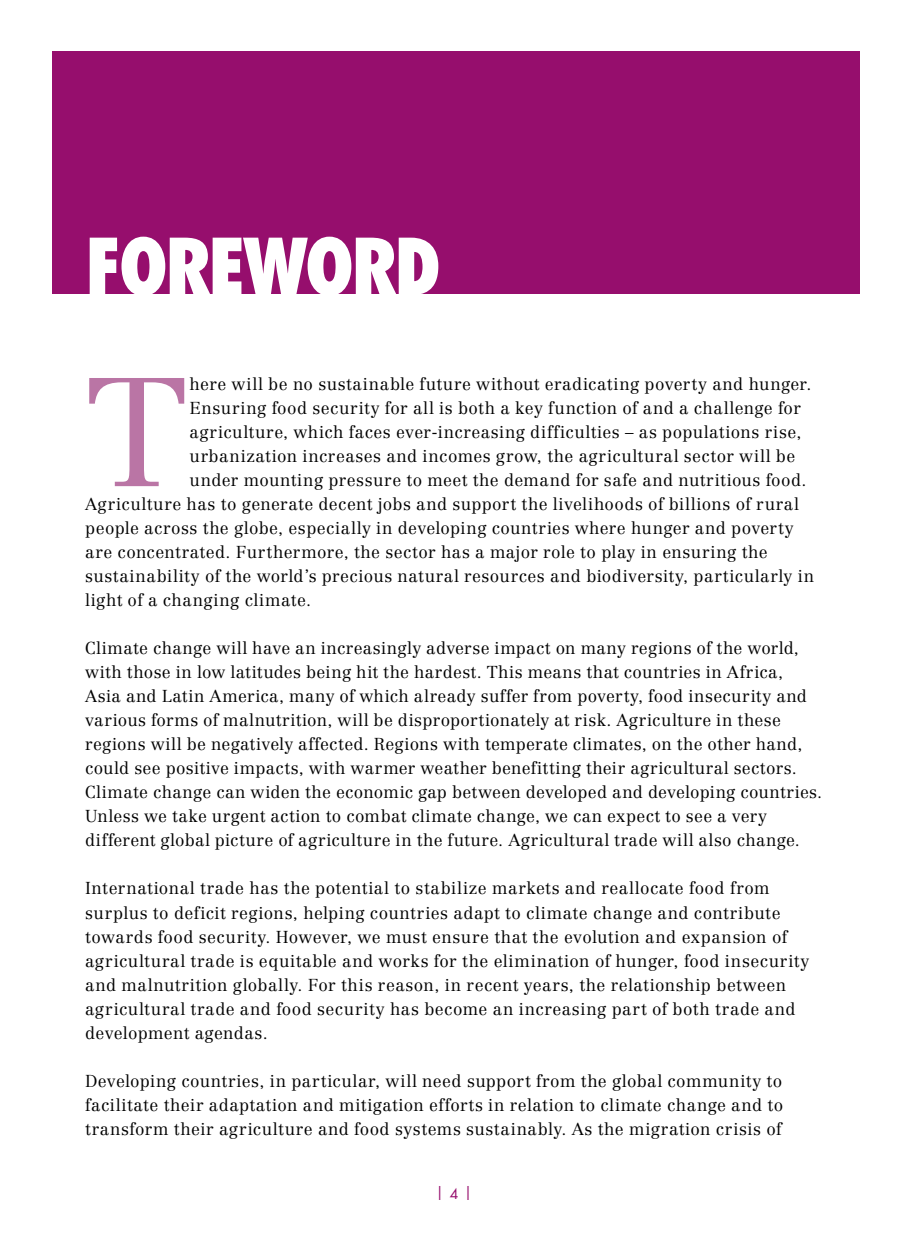
<style>
.page{position:relative;width:908px;height:1248px;background:#fff}
.page>*{position:absolute;margin:0;border:0;box-sizing:border-box;transform-origin:0 0}
.t1{font:300 151.8px "Centennial LT Std";color:#ba75a5;scale:1.05 1}
.t2{font:800 condensed 76px "Futura Std";letter-spacing:-.04em;color:#fff}
.t3{font:300 17px/24px "Centennial LT Std";letter-spacing:.03em;color:#000}
.t4{font:14px "Futura Std";color:#960e6d}
</style>
<div class="page">
<div style="left:52px;top:51px;width:807px;height:243px;background:#960e6d"></div>
<h2 class="t2" style="left:85px;top:219px;width:357px">FOREWORD</h2>
<h1 class="t1" style="left:85px;top:342px;width:100px">T</h1>
<p class="t3" style="left:189px;top:372px;width:623px">here will be no sustainable future without eradicating poverty and hunger.</p>
<p class="t3" style="left:189px;top:396px;width:612px">Ensuring food security for all is both a key function of and a challenge for</p>
<p class="t3" style="left:189px;top:420px;width:613px">agriculture, which faces ever-increasing difficulties – as populations rise,</p>
<p class="t3" style="left:189px;top:444px;width:607px">urbanization increases and incomes grow, the agricultural sector will be</p>
<p class="t3" style="left:189px;top:468px;width:618px">under mounting pressure to meet the demand for safe and nutritious food.</p>
<p class="t3" style="left:85px;top:492px;width:714px">Agriculture has to generate decent jobs and support the livelihoods of billions of rural</p>
<p class="t3" style="left:85px;top:516px;width:709px">people across the globe, especially in developing countries where hunger and poverty</p>
<p class="t3" style="left:85px;top:540px;width:683px">are concentrated. Furthermore, the sector has a major role to play in ensuring the</p>
<p class="t3" style="left:85px;top:564px;width:730px">sustainability of the world’s precious natural resources and biodiversity, particularly in</p>
<p class="t3" style="left:85px;top:588px;width:227px">light of a changing climate.</p>
<p class="t3" style="left:85px;top:636px;width:738px">Climate change will have an increasingly adverse impact on many regions of the world, with those in low latitudes being hit the hardest. This means that countries in Africa, Asia and Latin America, many of which already suffer from poverty, food insecurity and various forms of malnutrition, will be disproportionately at risk. Agriculture in these regions will be negatively affected. Regions with temperate climates, on the other hand, could see positive impacts, with warmer weather benefitting their agricultural sectors.<br>Climate change can widen the economic gap between developed and developing countries.<br>Unless we take urgent action to combat climate change, we can expect to see a very different global picture of agriculture in the future. Agricultural trade will also change.</p>
<p class="t3" style="left:85px;top:876px;width:725px">International trade has the potential to stabilize markets and reallocate food from surplus to deficit regions, helping countries adapt to climate change and contribute towards food security. However, we must ensure that the evolution and expansion of agricultural trade is equitable and works for the elimination of hunger, food insecurity and malnutrition globally. For this reason, in recent years, the relationship between agricultural trade and food security has become an increasing part of both trade and development agendas.</p>
<p class="t3" style="left:85px;top:1068px;width:699px;text-align:justify">Developing countries, in particular, will need support from the global community to facilitate their adaptation and mitigation efforts in relation to climate change and to transform their agriculture and food systems sustainably. As the migration crisis of</p>
<p class="t4" style="left:436px;top:1182px;width:38px">| 4 |</p>
</div>
